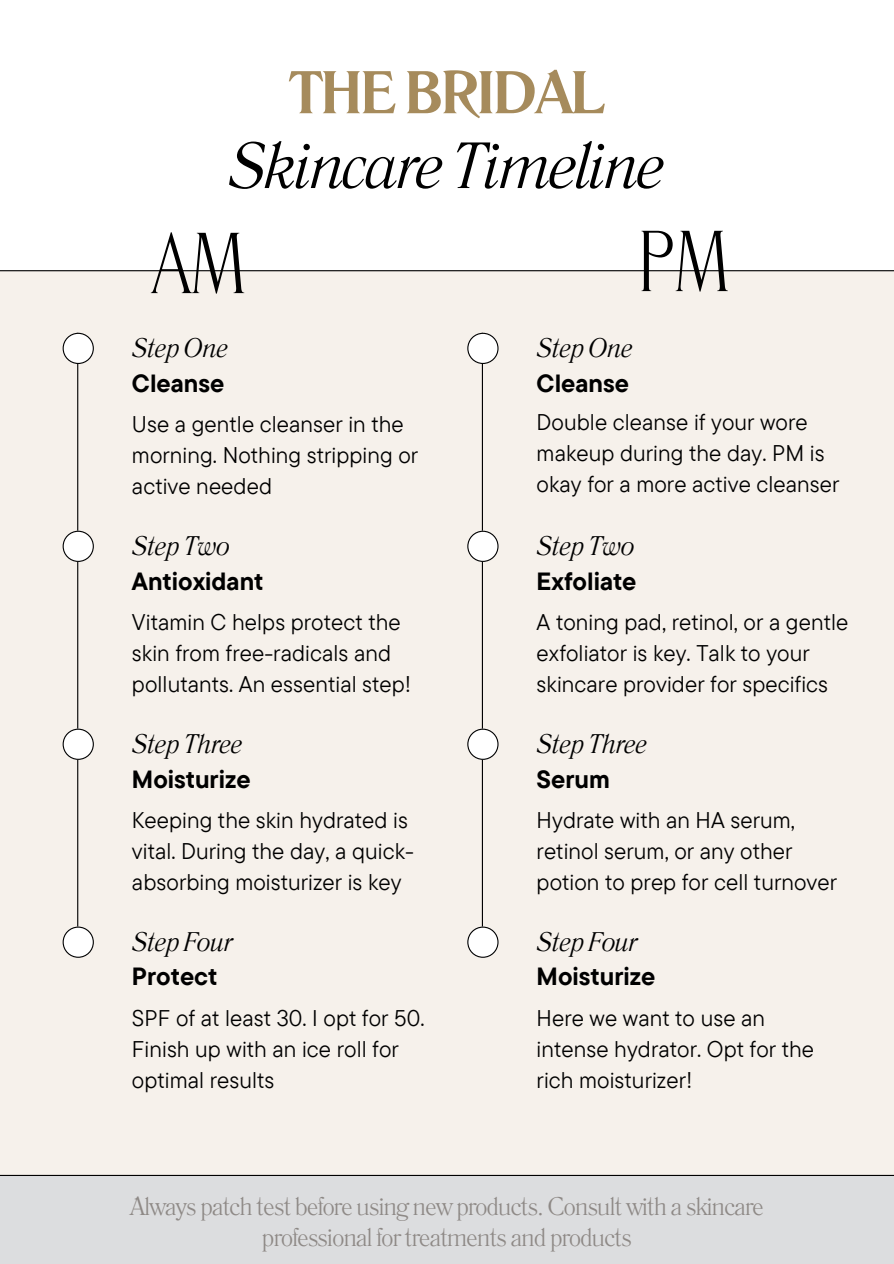
<style>
.page{position:relative;width:894px;height:1264px;background:#fff}
.page>*{position:absolute;margin:0;border:0;box-sizing:border-box;transform-origin:0 0}
.t1{font:100 condensed 86.1px "Merchant";color:#000}
.t2{font:italic 65.1px "Literaturnaya";letter-spacing:-.07em;color:#000}
.t3{font:700 60.15px "Literaturnaya";letter-spacing:-.055em;color:#a68b5c}
.t4{font:italic 26.7px "Literaturnaya";letter-spacing:-.05em;color:#000}
.t5{font:25.2px/30.3px "Literaturnaya";letter-spacing:-.05em;color:#8e8986;text-align:center}
.t6{font:700 24.75px "TT Commons Pro";color:#000}
.t7{font:22.65px/31.2px "TT Commons Pro";letter-spacing:.005em;color:#000}
</style>
<div class="page">
<div style="left:0;top:0;width:893px;height:1263px;background:#f6f1eb"></div>
<div style="left:0;top:0;width:893px;height:271px;background:#fff"></div>
<hr style="left:0;top:270px;width:893px;height:1px;background:#000">
<hr style="left:77px;top:333px;width:1px;height:618px;background:#000">
<svg style="left:63px;top:333px;width:31px;height:31px"></svg>
<svg style="left:63px;top:530px;width:31px;height:32px"></svg>
<svg style="left:63px;top:728px;width:31px;height:32px"></svg>
<hr style="left:481px;top:333px;width:2px;height:618px;background:#000">
<svg style="left:467px;top:333px;width:31px;height:31px"></svg>
<svg style="left:467px;top:530px;width:31px;height:32px"></svg>
<svg style="left:467px;top:728px;width:31px;height:32px"></svg>
<svg style="left:63px;top:926px;width:31px;height:31px"></svg>
<svg style="left:467px;top:926px;width:31px;height:31px"></svg>
<div style="left:0;top:1176px;width:893px;height:87px;background:#dcdddf"></div>
<hr style="left:0;top:1174px;width:893px;height:1px;background:#000">
<h2 class="t3" style="left:289px;top:57px;width:317px">THE BRIDAL</h2>
<h3 class="t2" style="left:228px;top:128px;width:439px">Skincare Timeline</h3>
<p class="t1" style="left:152px;top:231px;width:94px">AM</p>
<h5 class="t1" style="left:638px;top:229px;width:92px">PM</h5>
<h5 class="t4" style="left:132px;top:332px;width:98px">Step One</h5>
<h1 class="t6" style="left:132px;top:367px;width:94px">Cleanse</h1>
<h1 class="t7" style="left:132px;top:408px;width:288px">Use a gentle cleanser in the morning. Nothing stripping or active needed</h1>
<h5 class="t4" style="left:132px;top:530px;width:100px">Step Two</h5>
<h4 class="t6" style="left:132px;top:565px;width:133px">Antioxidant</h4>
<p class="t7" style="left:132px;top:606px;width:281px">Vitamin C helps protect the skin from free-radicals and pollutants. An essential step!</p>
<h5 class="t4" style="left:132px;top:728px;width:112px">Step Three</h5>
<h4 class="t6" style="left:132px;top:763px;width:120px">Moisturize</h4>
<p class="t7" style="left:132px;top:803px;width:283px">Keeping the skin hydrated is vital. During the day, a quick&shy;absorbing moisturizer is key</p>
<p class="t4" style="left:132px;top:925px;width:102px">Step Four</p>
<h5 class="t6" style="left:132px;top:960px;width:87px">Protect</h5>
<h4 class="t7" style="left:132px;top:1001px;width:294px">SPF of at least 30. I opt for 50.<br>Finish up with an ice roll for optimal results</h4>
<h5 class="t4" style="left:536px;top:332px;width:98px">Step One</h5>
<h4 class="t6" style="left:536px;top:367px;width:94px">Cleanse</h4>
<p class="t7" style="left:536px;top:406px;width:304px">Double cleanse if your wore makeup during the day. PM is okay for a more active cleanser</p>
<p class="t4" style="left:536px;top:530px;width:100px">Step Two</p>
<h5 class="t6" style="left:536px;top:565px;width:101px">Exfoliate</h5>
<h4 class="t7" style="left:536px;top:606px;width:313px">A toning pad, retinol, or a gentle exfoliator is key. Talk to your skincare provider for specifics</h4>
<p class="t4" style="left:536px;top:728px;width:112px">Step Three</p>
<h5 class="t6" style="left:536px;top:763px;width:75px">Serum</h5>
<h4 class="t7" style="left:536px;top:803px;width:302px">Hydrate with an HA serum, retinol serum, or any other potion to prep for cell turnover</h4>
<h4 class="t4" style="left:536px;top:925px;width:102px">Step Four</h4>
<h5 class="t6" style="left:536px;top:960px;width:120px">Moisturize</h5>
<h4 class="t7" style="left:536px;top:1001px;width:279px">Here we want to use an intense hydrator. Opt for the rich moisturizer!</h4>
<p class="t5" style="left:129px;top:1191px;width:636px">Always patch test before using new products. Consult with a skincare professional for treatments and products</p>
</div>
